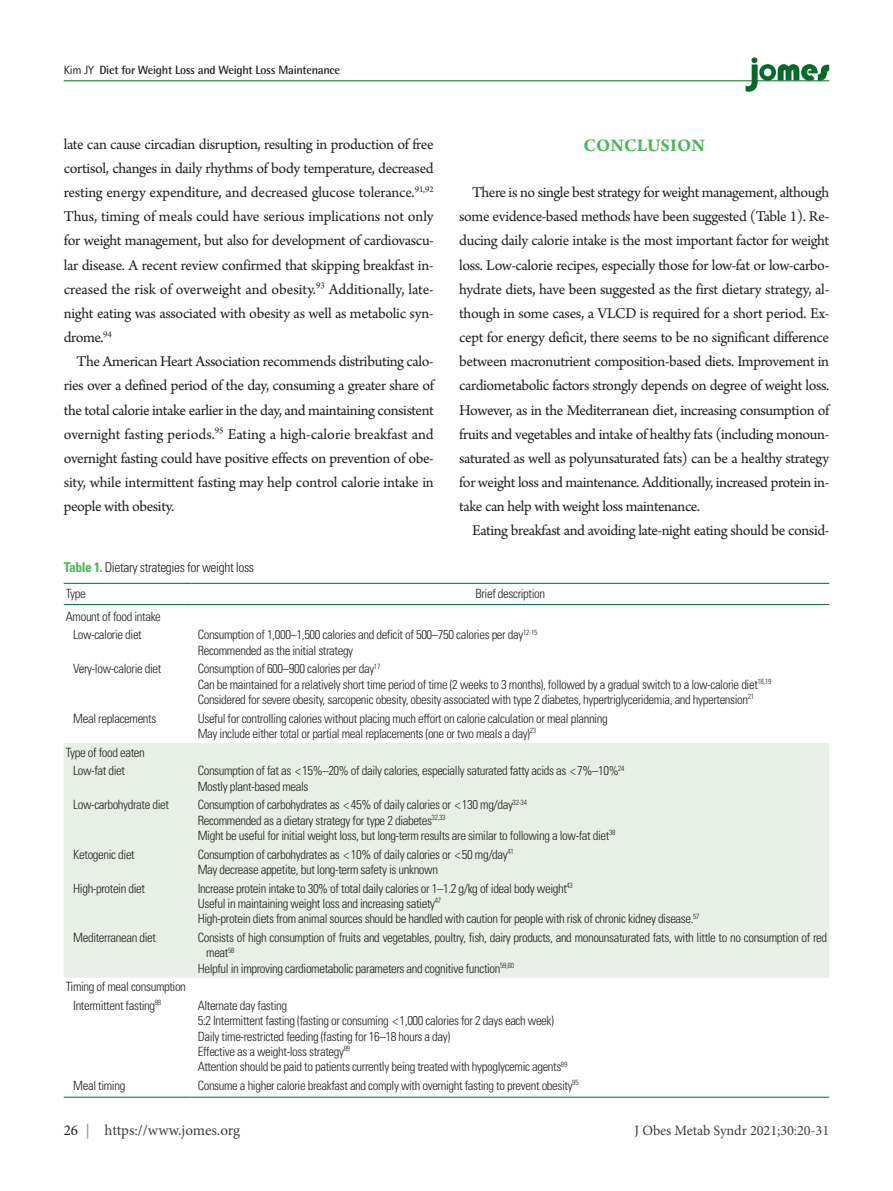
<style>
.page{position:relative;width:893px;height:1191px;background:#fff}
.page>*{position:absolute;margin:0;border:0;box-sizing:border-box;transform-origin:0 0}
.대제목{font:700 18.75px "Arno Pro";letter-spacing:.01em;color:#49b857}
.본문{font:15.75px/24.2px "Arno Pro";letter-spacing:-.025em;color:#231f20;text-align:justify}
.t1{font:15px "Minion Pro";letter-spacing:-.005em;color:#3e3e3f}
.t2{font:14.25px "Minion Pro";letter-spacing:-.005em;color:#3e3e3f}
.표그림제목{font:300 condensed 13.5px "Univers LT Std";letter-spacing:-.03em;color:#231f20}
.표본문{font:300 condensed 12.75px/15.3px "Univers LT Std";letter-spacing:-.03em;color:#231f20}
.t3{font:700 12px "Rotis Semi Sans Std";letter-spacing:-.025em;color:#231f20}
.s1{font-weight:400}
.s2{font-weight:700;color:#49b857}
.s3{color:#231f20}
.s4{color:#808285}
</style>
<div class="page">
<hr style="left:64px;top:80px;width:765px;height:1px;background:#046a29">
<svg style="left:746px;top:57px;width:83px;height:35px"></svg>
<div style="left:64px;top:743px;width:765px;height:234px;background:#e8efe7"></div>
<hr style="left:64px;top:583px;width:127px;height:1px;background:#046a29">
<hr style="left:191px;top:583px;width:638px;height:1px;background:#046a29">
<hr style="left:64px;top:604px;width:127px;height:1px;background:#046a29">
<hr style="left:191px;top:604px;width:638px;height:1px;background:#046a29">
<hr style="left:64px;top:1097px;width:127px;height:1px;background:#046a29">
<hr style="left:191px;top:1097px;width:638px;height:1px;background:#046a29">
<p class="t3" style="left:64px;top:62px;width:278px"><span class="s1">Kim JY</span> Diet for Weight Loss and Weight Loss Maintenance</p>
<p class="본문" style="left:64px;top:133px;width:371px">late can cause circadian disruption, resulting in production of free cortisol, changes in daily rhythms of body temperature, decreased resting energy expenditure, and decreased glucose tolerance.<sup>91,92<br></sup>Thus, timing of meals could have serious implications not only for weight management, but also for development of cardiovascu&shy;lar disease. A recent review confirmed that skipping breakfast in&shy;creased the risk of overweight and obesity.<sup>93</sup> Additionally, late&shy;night eating was associated with obesity as well as metabolic syn&shy;drome.<sup>94</sup></p>
<p class="본문" style="left:64px;top:350px;width:372px;text-indent:13px">The American Heart Association recommends distributing calo&shy;ries over a defined period of the day, consuming a greater share of the total calorie intake earlier in the day, and maintaining consistent overnight fasting periods.<sup>95</sup> Eating a high-calorie breakfast and overnight fasting could have positive effects on prevention of obe&shy;sity, while intermittent fasting may help control calorie intake in people with obesity.</p>
<p class="대제목" style="left:584px;top:135px;width:123px">CONCLUSION</p>
<p class="본문" style="left:459px;top:181px;width:372px;text-indent:13px">There is no single best strategy for weight management, although some evidence-based methods have been suggested (Table 1). Re&shy;ducing daily calorie intake is the most important factor for weight loss. Low-calorie recipes, especially those for low-fat or low-carbo&shy;hydrate diets, have been suggested as the first dietary strategy, al&shy;though in some cases, a VLCD is required for a short period. Ex&shy;cept for energy deficit, there seems to be no significant difference between macronutrient composition-based diets. Improvement in cardiometabolic factors strongly depends on degree of weight loss.<br>However, as in the Mediterranean diet, increasing consumption of fruits and vegetables and intake of healthy fats (including monoun&shy;saturated as well as polyunsaturated fats) can be a healthy strategy for weight loss and maintenance. Additionally, increased protein in&shy;take can help with weight loss maintenance.</p>
<p class="본문" style="left:472px;top:519px;width:359px">Eating breakfast and avoiding late-night eating should be consid-</p>
<p class="표그림제목" style="left:64px;top:559px;width:192px"><span class="s2">Table 1.</span> Dietary strategies for weight loss</p>
<p class="표본문" style="left:66px;top:586px;width:21px">Type</p>
<p class="표본문" style="left:475px;top:586px;width:71px">Brief description</p>
<p class="표본문" style="left:66px;top:608px;width:97px">Amount of food intake</p>
<p class="표본문" style="left:73px;top:627px;width:70px">Low-calorie diet</p>
<p class="표본문" style="left:198px;top:627px;width:341px">Consumption of 1,000–1,500 calories and deficit of 500–750 calories per day<sup>12-15</sup></p>
<p class="표본문" style="left:198px;top:642px;width:157px">Recommended as the initial strategy</p>
<p class="표본문" style="left:73px;top:661px;width:90px">Very-low-calorie diet</p>
<p class="표본문" style="left:198px;top:661px;width:184px">Consumption of 600–900 calories per day<sup>17</sup></p>
<p class="표본문" style="left:198px;top:676px;width:575px">Can be maintained for a relatively short time period of time (2 weeks to 3 months), followed by a gradual switch to a low-calorie diet<sup>18,19</sup></p>
<p class="표본문" style="left:198px;top:691px;width:558px">Considered for severe obesity, sarcopenic obesity, obesity associated with type 2 diabetes, hypertriglyceridemia, and hypertension<sup>21</sup></p>
<p class="표본문" style="left:73px;top:710px;width:85px">Meal replacements</p>
<p class="표본문" style="left:198px;top:710px;width:411px">Useful for controlling calories without placing much effort on calorie calculation or meal planning</p>
<p class="표본문" style="left:198px;top:725px;width:340px">May include either total or partial meal replacements (one or two meals a day)<sup>23</sup></p>
<p class="표본문" style="left:66px;top:744px;width:80px">Type of food eaten</p>
<p class="표본문" style="left:73px;top:763px;width:53px">Low-fat diet</p>
<p class="표본문" style="left:198px;top:763px;width:428px">Consumption of fat as &lt; 15%–20% of daily calories, especially saturated fatty acids as &lt; 7%–10%<sup>24</sup></p>
<p class="표본문" style="left:198px;top:778px;width:112px">Mostly plant-based meals</p>
<p class="표본문" style="left:73px;top:797px;width:97px">Low-carbohydrate diet</p>
<p class="표본문" style="left:198px;top:797px;width:331px">Consumption of carbohydrates as &lt; 45% of daily calories or &lt; 130 mg/day<sup>32-34</sup></p>
<p class="표본문" style="left:198px;top:812px;width:249px">Recommended as a dietary strategy for type 2 diabetes<sup>32,33</sup></p>
<p class="표본문" style="left:198px;top:827px;width:419px">Might be useful for initial weight loss, but long-term results are similar to following a low-fat diet<sup>38</sup></p>
<p class="표본문" style="left:73px;top:846px;width:63px">Ketogenic diet</p>
<p class="표본문" style="left:198px;top:846px;width:317px">Consumption of carbohydrates as &lt; 10% of daily calories or &lt; 50 mg/day<sup>41</sup></p>
<p class="표본문" style="left:198px;top:861px;width:242px">May decrease appetite, but long-term safety is unknown</p>
<p class="표본문" style="left:73px;top:880px;width:73px">High-protein diet</p>
<p class="표본문" style="left:198px;top:880px;width:377px">Increase protein intake to 30% of total daily calories or 1–1.2 g/kg of ideal body weight<sup>43</sup></p>
<p class="표본문" style="left:198px;top:895px;width:245px">Useful in maintaining weight loss and increasing satiety<sup>47</sup></p>
<p class="표본문" style="left:198px;top:911px;width:503px">High-protein diets from animal sources should be handled with caution for people with risk of chronic kidney disease.<sup>57</sup></p>
<p class="표본문" style="left:73px;top:929px;width:84px">Mediterranean diet</p>
<p class="표본문" style="left:206px;top:929px;width:622px;text-indent:-9px">Consists of high consumption of fruits and vegetables, poultry, fish, dairy products, and monounsaturated fats, with little to no consumption of red meat<sup>58</sup></p>
<p class="표본문" style="left:198px;top:960px;width:318px">Helpful in improving cardiometabolic parameters and cognitive function<sup>59,60</sup></p>
<p class="표본문" style="left:66px;top:979px;width:122px">Timing of meal consumption</p>
<p class="표본문" style="left:73px;top:997px;width:89px">Intermittent fasting<sup>88</sup></p>
<p class="표본문" style="left:198px;top:997px;width:91px">Alternate day fasting</p>
<p class="표본문" style="left:198px;top:1013px;width:358px">5:2 Intermittent fasting (fasting or consuming &lt; 1,000 calories for 2 days each week)</p>
<p class="표본문" style="left:198px;top:1028px;width:254px">Daily time-restricted feeding (fasting for 16–18 hours a day)</p>
<p class="표본문" style="left:198px;top:1043px;width:154px">Effective as a weight-loss strategy<sup>89</sup></p>
<p class="표본문" style="left:198px;top:1059px;width:371px">Attention should be paid to patients currently being treated with hypoglycemic agents<sup>89</sup></p>
<p class="표본문" style="left:73px;top:1077px;width:54px">Meal timing</p>
<p class="표본문" style="left:198px;top:1077px;width:382px">Consume a higher calorie breakfast and comply with overnight fasting to prevent obesity<sup>95</sup></p>
<p class="t1" style="left:64px;top:1120px;width:178px"><span class="s3">26</span> <span class="s4">|</span> https://www.jomes.org</p>
<p class="t2" style="left:635px;top:1120px;width:196px">J Obes Metab Syndr 2021;30:20-31</p>
</div>
